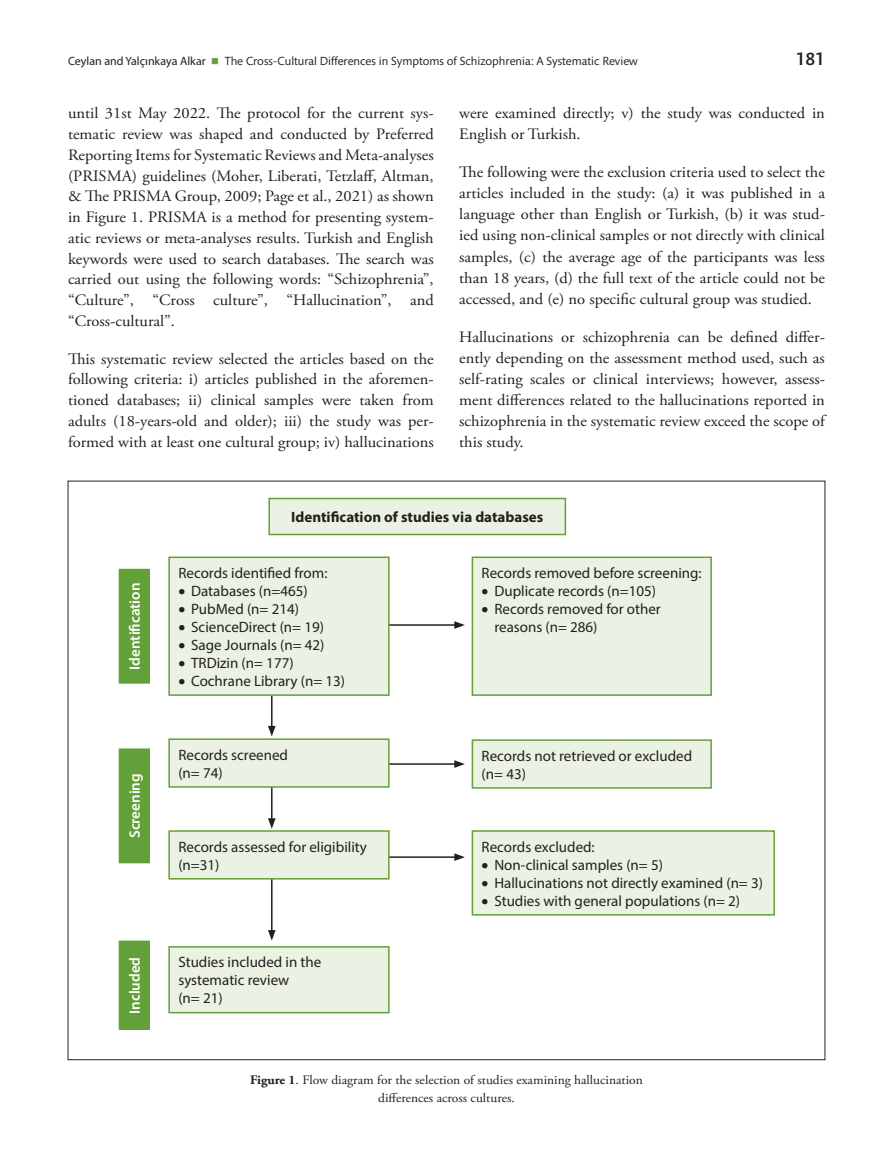
<style>
.page{position:relative;width:893px;height:1170px;background:#fff}
.page>*{position:absolute;margin:0;border:0;box-sizing:border-box;transform-origin:0 0}
.t1{font:500 18px "Mundo Sans Std";color:#231f20}
.t2{font:15.9px/20.7px "Adobe Garamond Pro";color:#231f20;text-align:justify;scale:1.04 1}
.t3{font:15px/18px "Myriad Pro";color:#231f20}
.t4{font:700 15px "Myriad Pro";color:#231f20}
.t5{font:600 15px "Myriad Pro";color:#fff}
.t6{font:12.9px/18px "Adobe Garamond Pro";color:#231f20;text-align:center;scale:1.04 1}
.t7{font:12px "Mundo Sans Std";color:#231f20}
.s1{font-family:"Myriad Pro"}
.s2{color:#63a039}
.s3{font-weight:700}
</style>
<div class="page">
<hr style="left:271px;top:671px;width:2px;height:57px;background:#231f20">
<svg style="left:268px;top:725px;width:8px;height:11px"></svg>
<hr style="left:271px;top:764px;width:2px;height:56px;background:#231f20">
<svg style="left:268px;top:818px;width:8px;height:10px"></svg>
<hr style="left:271px;top:855px;width:2px;height:77px;background:#231f20">
<svg style="left:268px;top:930px;width:8px;height:10px"></svg>
<hr style="left:380px;top:856px;width:77px;height:1px;background:#231f20">
<svg style="left:454px;top:853px;width:11px;height:7px"></svg>
<hr style="left:380px;top:763px;width:77px;height:1px;background:#231f20">
<svg style="left:454px;top:760px;width:11px;height:7px"></svg>
<hr style="left:380px;top:624px;width:77px;height:1px;background:#231f20">
<svg style="left:454px;top:621px;width:11px;height:7px"></svg>
<div style="left:269px;top:498px;width:296px;height:36px;background:#ebf2e4"></div>
<div style="left:268px;top:497px;width:298px;height:38px;border:2px solid #63a039"></div>
<div style="left:169px;top:557px;width:220px;height:138px;background:#ebf2e4"></div>
<div style="left:168px;top:556px;width:222px;height:139px;border:2px solid #63a039"></div>
<div style="left:169px;top:739px;width:220px;height:47px;background:#ebf2e4"></div>
<div style="left:168px;top:738px;width:222px;height:49px;border:2px solid #63a039"></div>
<div style="left:169px;top:831px;width:220px;height:47px;background:#ebf2e4"></div>
<div style="left:168px;top:830px;width:222px;height:49px;border:2px solid #63a039"></div>
<div style="left:119px;top:941px;width:30px;height:88px;background:#63a039"></div>
<div style="left:119px;top:940px;width:31px;height:89px;border:2px solid #63a039"></div>
<div style="left:119px;top:749px;width:30px;height:113px;background:#63a039"></div>
<div style="left:119px;top:748px;width:31px;height:115px;border:2px solid #63a039"></div>
<div style="left:119px;top:569px;width:30px;height:113px;background:#63a039"></div>
<div style="left:119px;top:568px;width:31px;height:115px;border:2px solid #63a039"></div>
<div style="left:169px;top:946px;width:220px;height:66px;background:#ebf2e4"></div>
<div style="left:168px;top:946px;width:222px;height:67px;border:2px solid #63a039"></div>
<div style="left:472px;top:557px;width:239px;height:138px;background:#ebf2e4"></div>
<div style="left:472px;top:556px;width:240px;height:139px;border:2px solid #63a039"></div>
<div style="left:472px;top:831px;width:302px;height:83px;background:#ebf2e4"></div>
<div style="left:472px;top:830px;width:303px;height:85px;border:2px solid #63a039"></div>
<div style="left:472px;top:740px;width:239px;height:47px;background:#ebf2e4"></div>
<div style="left:472px;top:739px;width:240px;height:49px;border:2px solid #63a039"></div>
<p class="t7" style="left:68px;top:54px;width:571px"><span class="s1">Ceylan and Yalçınkaya Alkar</span> <span class="s2">■</span> The Cross-Cultural Differences in Symptoms of Schizophrenia: A Systematic Review</p>
<p class="t1" style="left:796px;top:49px;width:30px">181</p>
<p class="t2" style="left:68px;top:103px;width:353px">until 31st May 2022. The protocol for the current sys&shy;tematic review was shaped and conducted by Preferred Reporting Items for Systematic Reviews and Meta-analyses (PRISMA) guidelines (Moher, Liberati, Tetzlaff, Altman, &amp; The PRISMA Group, 2009; Page et al., 2021) as shown in Figure 1. PRISMA is a method for presenting system&shy;atic reviews or meta-analyses results. Turkish and English keywords were used to search databases. The search was carried out using the following words: “Schizophrenia”, “Culture”, “Cross culture”, “Hallucination”, and “Cross-cultural”.</p>
<p class="t2" style="left:68px;top:349px;width:353px">This systematic review selected the articles based on the following criteria: i) articles published in the aforemen&shy;tioned databases; ii) clinical samples were taken from adults (18-years-old and older); iii) the study was per&shy;formed with at least one cultural group; iv) hallucinations</p>
<p class="t2" style="left:459px;top:103px;width:353px">were examined directly; v) the study was conducted in<br>English or Turkish.</p>
<p class="t2" style="left:459px;top:162px;width:353px">The following were the exclusion criteria used to select the articles included in the study: (a) it was published in a language other than English or Turkish, (b) it was stud&shy;ied using non-clinical samples or not directly with clinical samples, (c) the average age of the participants was less than 18 years, (d) the full text of the article could not be accessed, and (e) no specific cultural group was studied.</p>
<p class="t2" style="left:459px;top:326px;width:353px">Hallucinations or schizophrenia can be defined differ&shy;ently depending on the assessment method used, such as self-rating scales or clinical interviews; however, assess&shy;ment differences related to the hallucinations reported in schizophrenia in the systematic review exceed the scope of this study.</p>
<p class="t5" style="left:125px;top:669px;width:88px;rotate:-90deg">Identification</p>
<p class="t5" style="left:125px;top:838px;width:66px;rotate:-90deg">Screening</p>
<p class="t5" style="left:125px;top:1013px;width:58px;rotate:-90deg">Included</p>
<p class="t4" style="left:291px;top:507px;width:254px">Identification of studies via databases</p>
<p class="t3" style="left:178px;top:563px;width:151px">Records identified from:</p>
<p class="t3" style="left:178px;top:581px;width:131px">• Databases (n=465)</p>
<p class="t3" style="left:178px;top:599px;width:122px">• PubMed (n= 214)</p>
<p class="t3" style="left:178px;top:617px;width:147px">• ScienceDirect (n= 19)</p>
<p class="t3" style="left:178px;top:635px;width:148px">• Sage Journals (n= 42)</p>
<p class="t3" style="left:178px;top:653px;width:117px">• TRDizin (n= 177)</p>
<p class="t3" style="left:178px;top:671px;width:168px">• Cochrane Library (n= 13)</p>
<p class="t3" style="left:482px;top:563px;width:221px">Records removed before screening:</p>
<p class="t3" style="left:482px;top:581px;width:176px">• Duplicate records (n=105)</p>
<p class="t3" style="left:494px;top:599px;width:168px;text-indent:-13px">• Records removed for other reasons (n= 286)</p>
<p class="t3" style="left:178px;top:745px;width:111px">Records screened (n= 74)</p>
<p class="t3" style="left:482px;top:746px;width:212px">Records not retrieved or excluded (n= 43)</p>
<p class="t3" style="left:178px;top:837px;width:190px">Records assessed for eligibility (n=31)</p>
<p class="t3" style="left:482px;top:837px;width:115px">Records excluded:</p>
<p class="t3" style="left:482px;top:855px;width:183px">• Non-clinical samples (n= 5)</p>
<p class="t3" style="left:482px;top:873px;width:283px">• Hallucinations not directly examined (n= 3)</p>
<p class="t3" style="left:482px;top:891px;width:260px">• Studies with general populations (n= 2)</p>
<p class="t3" style="left:178px;top:953px;width:144px">Studies included in the systematic review<br>(n= 21)</p>
<p class="t6" style="left:250px;top:1071px;width:379px"><span class="s3">Figure 1</span>. Flow diagram for the selection of studies examining hallucination differences across cultures.</p>
</div>
